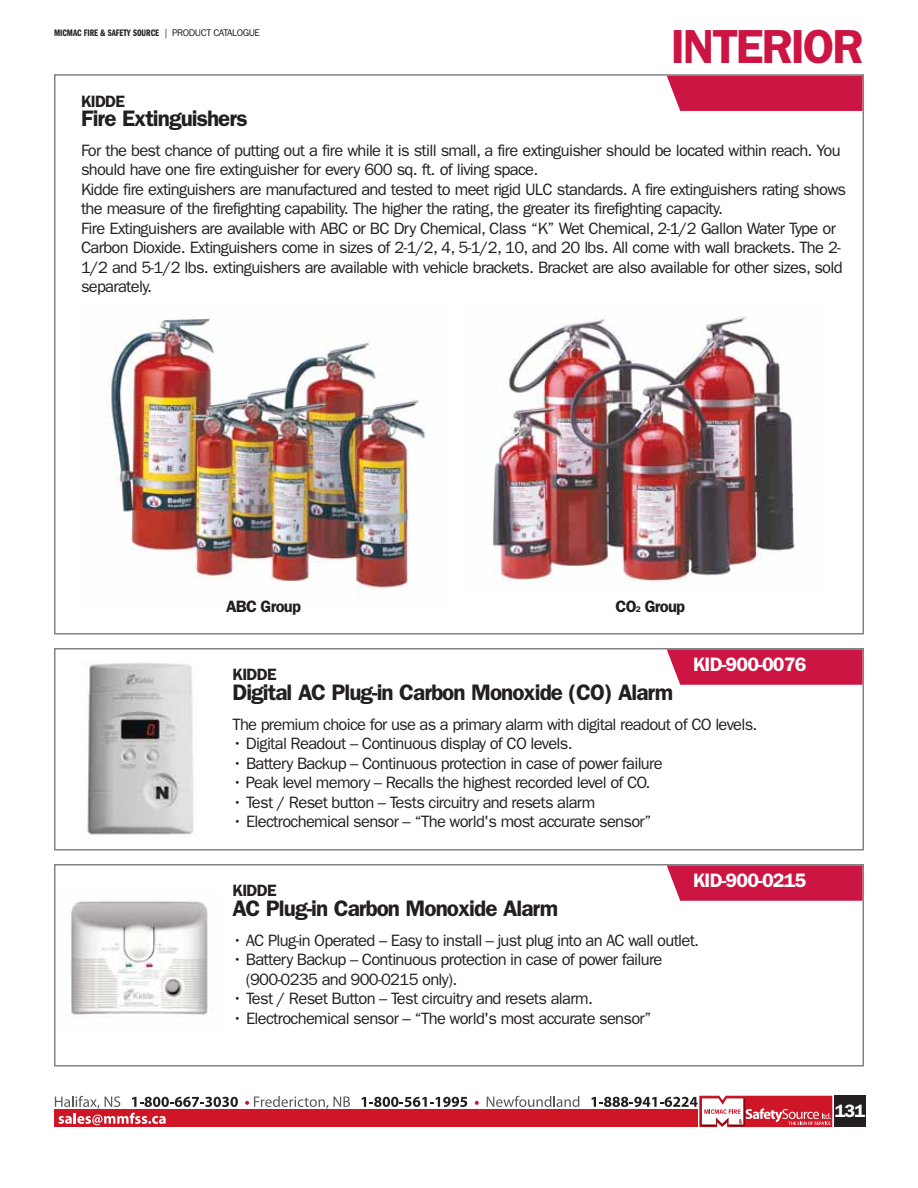
<style>
.page{position:relative;width:918px;height:1188px;background:#fff}
.page>*{position:absolute;margin:0;border:0;box-sizing:border-box;transform-origin:0 0}
.t1{font:600 48px "Franklin Gothic";letter-spacing:-.05em;color:#cc1543}
.t2{font:600 22.5px "Franklin Gothic";letter-spacing:-.04em;color:#231f20}
.t3{font:600 19.5px "Franklin Gothic";letter-spacing:-.04em;color:#fff}
.t4{font:600 18px "Franklin Gothic";color:#fff}
.t5{font:16.5px/19.5px "Franklin Gothic";letter-spacing:-.04em;color:#231f20}
.t6{font:600 16.5px "Franklin Gothic";letter-spacing:-.04em;color:#231f20}
.t7{font:9.75px "Franklin Gothic Demi Cmpr";color:#231f20}
.s1{font-family:"Franklin Gothic"}
.s2{font-size:8.25px}
</style>
<div class="page">
<div style="left:54px;top:1109px;width:644px;height:18px;background:#ce1626"></div>
<div style="left:835px;top:1096px;width:31px;height:31px;background:#231f20"></div>
<svg style="left:245px;top:1096px;width:105px;height:13px"></svg>
<svg style="left:362px;top:1097px;width:105px;height:10px"></svg>
<svg style="left:475px;top:1101px;width:4px;height:4px"></svg>
<svg style="left:487px;top:1096px;width:92px;height:11px"></svg>
<svg style="left:591px;top:1096px;width:241px;height:31px"></svg>
<svg style="left:55px;top:1096px;width:183px;height:29px"></svg>
<div style="left:667px;top:76px;width:195px;height:35px;background:#cc1543"></div>
<img style="left:105px;top:318px;width:321px;height:271px">
<img style="left:493px;top:316px;width:303px;height:267px">
<img style="left:84px;top:663px;width:110px;height:172px">
<div style="left:54px;top:648px;width:810px;height:202px;border:2px solid #808285"></div>
<div style="left:667px;top:650px;width:195px;height:35px;background:#cc1543"></div>
<img style="left:71px;top:901px;width:137px;height:116px">
<div style="left:54px;top:864px;width:810px;height:202px;border:2px solid #808285"></div>
<div style="left:667px;top:866px;width:195px;height:35px;background:#cc1543"></div>
<p class="t7" style="left:54px;top:29px;width:208px">MICMAC FIRE &amp; SAFETY SOURCE <span class="s1">| PRODUCT CATALOGUE</span></p>
<h1 class="t1" style="left:671px;top:28px;width:195px">INTERIOR</h1>
<p class="t6" style="left:81px;top:95px;width:46px">KIDDE</p>
<h2 class="t2" style="left:81px;top:110px;width:168px">Fire Extinguishers</h2>
<p class="t5" style="left:81px;top:142px;width:767px">For the best chance of putting out a fire while it is still small, a fire extinguisher should be located within reach. You should have one fire extinguisher for every 600 sq. ft. of living space.<br>Kidde fire extinguishers are manufactured and tested to meet rigid ULC standards. A fire extinguishers rating shows the measure of the firefighting capability. The higher the rating, the greater its firefighting capacity.<br>Fire Extinguishers are available with ABC or BC Dry Chemical, Class “K” Wet Chemical, 2-1/2 Gallon Water Type or Carbon Dioxide. Extinguishers come in sizes of 2-1/2, 4, 5-1/2, 10, and 20 lbs. All come with wall brackets. The 2- 1/2 and 5-1/2 lbs. extinguishers are available with vehicle brackets. Bracket are also available for other sizes, sold separately.</p>
<p class="t6" style="left:226px;top:600px;width:76px">ABC Group</p>
<p class="t6" style="left:616px;top:600px;width:71px">CO<span class="s2">2</span> Group</p>
<p class="t3" style="left:693px;top:657px;width:115px">KID-900-0076</p>
<p class="t6" style="left:232px;top:669px;width:46px">KIDDE</p>
<h2 class="t2" style="left:232px;top:684px;width:442px">Digital AC Plug-in Carbon Monoxide (CO) Alarm</h2>
<p class="t5" style="left:232px;top:716px;width:527px">The premium choice for use as a primary alarm with digital readout of CO levels.</p>
<p class="t5" style="left:232px;top:736px;width:342px">• Digital Readout – Continuous display of CO levels.</p>
<p class="t5" style="left:232px;top:755px;width:432px">• Battery Backup – Continuous protection in case of power failure</p>
<p class="t5" style="left:232px;top:775px;width:420px">• Peak level memory – Recalls the highest recorded level of CO.</p>
<p class="t5" style="left:232px;top:794px;width:364px">• Test / Reset button – Tests circuitry and resets alarm</p>
<p class="t5" style="left:232px;top:814px;width:421px">• Electrochemical sensor – “The world's most accurate sensor”</p>
<p class="t3" style="left:693px;top:873px;width:115px">KID-900-0215</p>
<p class="t6" style="left:232px;top:885px;width:46px">KIDDE</p>
<h2 class="t2" style="left:232px;top:900px;width:327px">AC Plug-in Carbon Monoxide Alarm</h2>
<p class="t5" style="left:232px;top:932px;width:468px">• AC Plug-in Operated – Easy to install – just plug into an AC wall outlet.</p>
<p class="t5" style="left:246px;top:952px;width:418px;text-indent:-13px">• Battery Backup – Continuous protection in case of power failure (900-0235 and 900-0215 only).</p>
<p class="t5" style="left:232px;top:991px;width:362px">• Test / Reset Button – Test circuitry and resets alarm.</p>
<p class="t5" style="left:232px;top:1010px;width:421px">• Electrochemical sensor – “The world's most accurate sensor”</p>
<p class="t4" style="left:835px;top:1104px;width:32px">131</p>
</div>
